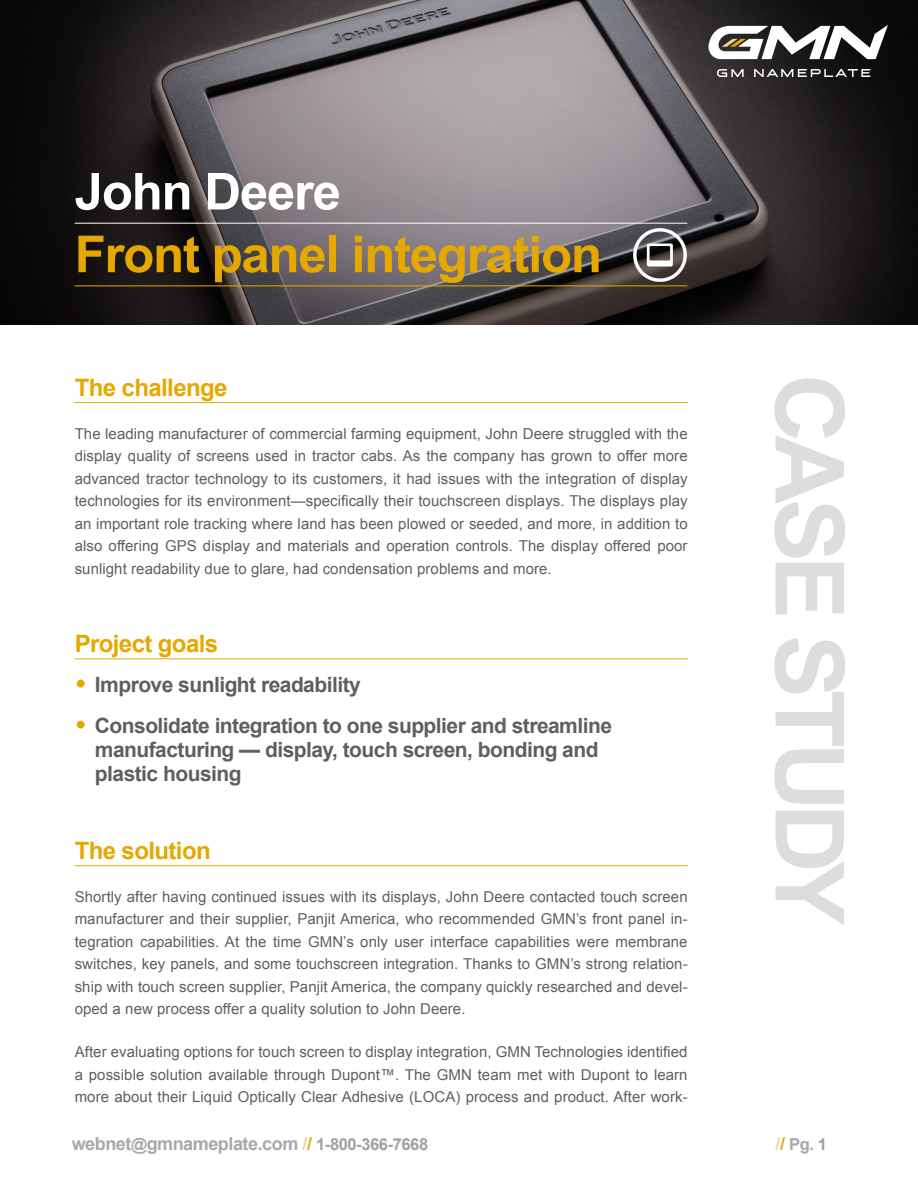
<style>
.page{position:relative;width:918px;height:1188px;background:#fff}
.page>*{position:absolute;margin:0;border:0;box-sizing:border-box;transform-origin:0 0}
.t1{font:700 51px "Arial";letter-spacing:-.025em;color:#e5a800}
.t2{font:700 51px "Arial";letter-spacing:-.025em;color:#fff}
.Sub-head{font:700 24px "Arial";letter-spacing:-.025em;color:#e5a800}
.t3{font:700 21px/24px "Arial";letter-spacing:-.025em;color:#5f5f62}
.t4{font:700 18px "Arial";letter-spacing:-.025em;color:#a6a8ab}
.t5{font:700 16.5px "Arial";color:#a6a8ab}
.body{font:15px/22.5px "Arial";letter-spacing:.005em;color:#5f5f62;text-align:justify}
.s1{font-weight:900;font-size:24px;color:#e5a800}
.s2{font-size:16.5px}
.s3{color:#edd797}
.s4{color:#e5a800}
.s5{font-size:16.5px;color:#a0a1a5}
.s6{font-size:18px;color:#edd797}
.s7{font-size:18px;color:#e5a800}
.s8{color:#a0a1a5}
</style>
<div class="page">
<hr style="left:75px;top:402px;width:613px;height:1px;background:#e5a800">
<hr style="left:75px;top:659px;width:613px;height:1px;background:#e5a800">
<hr style="left:75px;top:865px;width:613px;height:1px;background:#e5a800">
<svg style="left:0;top:0;width:918px;height:325px;background:#504b4e"></svg>
<hr style="left:75px;top:223px;width:612px;height:1px;background:#fff">
<hr style="left:75px;top:286px;width:612px;height:1px;background:#e5a800">
<svg style="left:707px;top:25px;width:187px;height:37px"></svg>
<svg style="left:717px;top:69px;width:159px;height:11px;background:#545253"></svg>
<svg style="left:774px;top:378px;width:71px;height:547px"></svg>
<img style="left:633px;top:228px;width:54px;height:54px">
<p class="t2" style="left:75px;top:158px;width:268px">John Deere</p>
<p class="t1" style="left:75px;top:220px;width:529px">Front panel integration</p>
<p class="Sub-head" style="left:75px;top:372px;width:154px">The challenge</p>
<p class="body" style="left:75px;top:422px;width:615px">The leading manufacturer of commercial farming equipment, John Deere struggled with the display quality of screens used in tractor cabs. As the company has grown to offer more advanced tractor technology to its customers, it had issues with the integration of display technologies for its environment—specifically their touchscreen displays. The displays play an important role tracking where land has been plowed or seeded, and more, in addition to also offering GPS display and materials and operation controls. The display offered poor sunlight readability due to glare, had condensation problems and more.</p>
<p class="Sub-head" style="left:75px;top:628px;width:145px">Project goals</p>
<p class="t3" style="left:75px;top:674px;width:288px"><span class="s1">•</span> Improve sunlight readability</p>
<p class="t3" style="left:95px;top:714px;width:519px;text-indent:-20px"><span class="s1">•</span> Consolidate integration to one supplier and streamline manufacturing — display, touch screen, bonding and plastic housing</p>
<p class="Sub-head" style="left:75px;top:835px;width:138px">The solution</p>
<p class="body" style="left:75px;top:885px;width:615px">Shortly after having continued issues with its displays, John Deere contacted touch screen manufacturer and their supplier, Panjit America, who recommended GMN’s front panel in&shy;tegration capabilities. At the time GMN’s only user interface capabilities were membrane switches, key panels, and some touchscreen integration. Thanks to GMN’s strong relation&shy;ship with touch screen supplier, Panjit America, the company quickly researched and devel&shy;oped a new process offer a quality solution to John Deere.</p>
<p class="body" style="left:75px;top:1041px;width:615px">After evaluating options for touch screen to display integration, GMN Technologies identified a possible solution available through Dupont™. The GMN team met with Dupont to learn more about their Liquid Optically Clear Adhesive (LOCA) process and product. After work-</p>
<p class="t4" style="left:72px;top:1131px;width:358px">webnet<span class="s2">@</span>gmnameplate.com <span class="s3">/</span><span class="s4">/</span> <span class="s5">1-800-366-7668</span></p>
<p class="t5" style="left:776px;top:1133px;width:53px"><span class="s6">/</span><span class="s7">/</span> Pg. <span class="s8">1</span></p>
</div>
